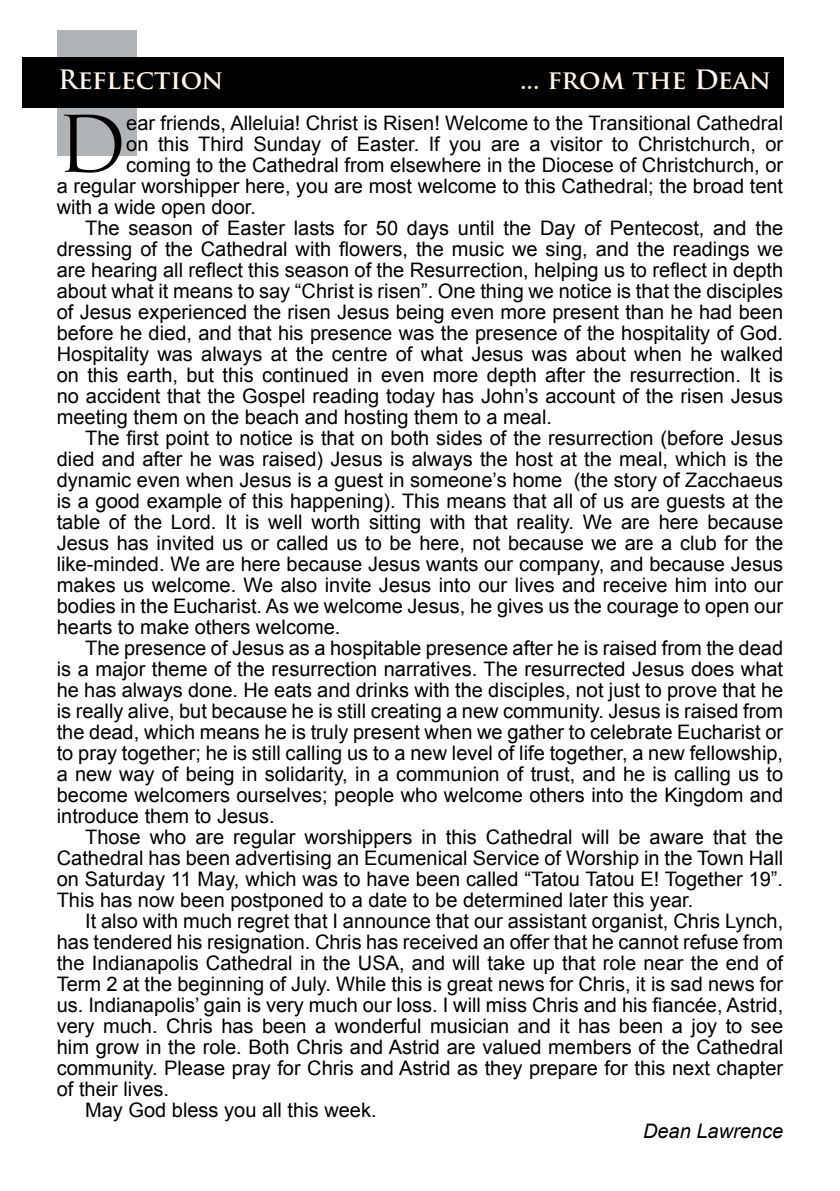
<style>
.page{position:relative;width:840px;height:1191px;background:#fff}
.page>*{position:absolute;margin:0;border:0;box-sizing:border-box;transform-origin:0 0}
.t1{font:75.8px "Trajan Pro";color:#000}
.t2{font:700 26px "Trajan Pro";letter-spacing:-.005em;color:#fff6eb}
.t3{font:20px "Arial";color:#000}
.t4{font:italic 20px "Arial";color:#000}
</style>
<div class="page">
<div style="left:57px;top:31px;width:80px;height:125px;background:#b1b4b6"></div>
<div style="left:22px;top:57px;width:761px;height:51px;background:#000"></div>
<h2 class="t2" style="left:58px;top:63px;width:167px">Reflection</h2>
<h2 class="t2" style="left:519px;top:63px;width:252px">... from the Dean</h2>
<h1 class="t1" style="left:57px;top:96px;width:71px">D</h1>
<p class="t3" style="left:126px;top:110px;width:658px">ear friends, Alleluia! Christ is Risen! Welcome to the Transitional Cathedral</p>
<p class="t3" style="left:126px;top:131px;width:658px">on this Third Sunday of Easter. If you are a visitor to Christchurch, or</p>
<p class="t3" style="left:126px;top:152px;width:658px">coming to the Cathedral from elsewhere in the Diocese of Christchurch, or</p>
<p class="t3" style="left:57px;top:173px;width:727px">a regular worshipper here, you are most welcome to this Cathedral; the broad tent</p>
<p class="t3" style="left:57px;top:194px;width:201px">with a wide open door.</p>
<p class="t3" style="left:85px;top:215px;width:699px">The season of Easter lasts for 50 days until the Day of Pentecost, and the</p>
<p class="t3" style="left:57px;top:236px;width:727px">dressing of the Cathedral with flowers, the music we sing, and the readings we</p>
<p class="t3" style="left:57px;top:257px;width:727px">are hearing all reflect this season of the Resurrection, helping us to reflect in depth</p>
<p class="t3" style="left:57px;top:278px;width:727px">about what it means to say “Christ is risen”. One thing we notice is that the disciples</p>
<p class="t3" style="left:57px;top:299px;width:727px">of Jesus experienced the risen Jesus being even more present than he had been</p>
<p class="t3" style="left:57px;top:320px;width:727px">before he died, and that his presence was the presence of the hospitality of God.</p>
<p class="t3" style="left:57px;top:341px;width:727px">Hospitality was always at the centre of what Jesus was about when he walked</p>
<p class="t3" style="left:57px;top:362px;width:727px">on this earth, but this continued in even more depth after the resurrection. It is</p>
<p class="t3" style="left:57px;top:383px;width:727px">no accident that the Gospel reading today has John’s account of the risen Jesus</p>
<p class="t3" style="left:57px;top:404px;width:496px">meeting them on the beach and hosting them to a meal.</p>
<p class="t3" style="left:85px;top:425px;width:699px">The first point to notice is that on both sides of the resurrection (before Jesus</p>
<p class="t3" style="left:57px;top:446px;width:727px">died and after he was raised) Jesus is always the host at the meal, which is the</p>
<p class="t3" style="left:57px;top:467px;width:727px">dynamic even when Jesus is a guest in someone’s home (the story of Zacchaeus</p>
<p class="t3" style="left:57px;top:488px;width:727px">is a good example of this happening). This means that all of us are guests at the</p>
<p class="t3" style="left:57px;top:509px;width:727px">table of the Lord. It is well worth sitting with that reality. We are here because</p>
<p class="t3" style="left:57px;top:530px;width:727px">Jesus has invited us or called us to be here, not because we are a club for the</p>
<p class="t3" style="left:57px;top:551px;width:727px">like-minded. We are here because Jesus wants our company, and because Jesus</p>
<p class="t3" style="left:57px;top:572px;width:727px">makes us welcome. We also invite Jesus into our lives and receive him into our</p>
<p class="t3" style="left:57px;top:593px;width:727px">bodies in the Eucharist. As we welcome Jesus, he gives us the courage to open our</p>
<p class="t3" style="left:57px;top:614px;width:285px">hearts to make others welcome.</p>
<p class="t3" style="left:85px;top:635px;width:699px">The presence of Jesus as a hospitable presence after he is raised from the dead</p>
<p class="t3" style="left:57px;top:656px;width:727px">is a major theme of the resurrection narratives. The resurrected Jesus does what</p>
<p class="t3" style="left:57px;top:677px;width:727px">he has always done. He eats and drinks with the disciples, not just to prove that he</p>
<p class="t3" style="left:57px;top:698px;width:727px">is really alive, but because he is still creating a new community. Jesus is raised from</p>
<p class="t3" style="left:57px;top:719px;width:727px">the dead, which means he is truly present when we gather to celebrate Eucharist or</p>
<p class="t3" style="left:57px;top:740px;width:727px">to pray together; he is still calling us to a new level of life together, a new fellowship,</p>
<p class="t3" style="left:57px;top:761px;width:727px">a new way of being in solidarity, in a communion of trust, and he is calling us to</p>
<p class="t3" style="left:57px;top:782px;width:727px">become welcomers ourselves; people who welcome others into the Kingdom and</p>
<p class="t3" style="left:57px;top:803px;width:219px">introduce them to Jesus.</p>
<p class="t3" style="left:85px;top:824px;width:699px">Those who are regular worshippers in this Cathedral will be aware that the</p>
<p class="t3" style="left:57px;top:845px;width:727px">Cathedral has been advertising an Ecumenical Service of Worship in the Town Hall</p>
<p class="t3" style="left:57px;top:866px;width:727px">on Saturday 11 May, which was to have been called “Tatou Tatou E! Together 19”.</p>
<p class="t3" style="left:57px;top:887px;width:637px">This has now been postponed to a date to be determined later this year.</p>
<p class="t3" style="left:85px;top:908px;width:699px">It also with much regret that I announce that our assistant organist, Chris Lynch,</p>
<p class="t3" style="left:57px;top:929px;width:727px">has tendered his resignation. Chris has received an offer that he cannot refuse from</p>
<p class="t3" style="left:57px;top:950px;width:727px">the Indianapolis Cathedral in the USA, and will take up that role near the end of</p>
<p class="t3" style="left:57px;top:971px;width:727px">Term 2 at the beginning of July. While this is great news for Chris, it is sad news for</p>
<p class="t3" style="left:57px;top:992px;width:727px">us. Indianapolis’ gain is very much our loss. I will miss Chris and his fiancée, Astrid,</p>
<p class="t3" style="left:57px;top:1013px;width:727px">very much. Chris has been a wonderful musician and it has been a joy to see</p>
<p class="t3" style="left:57px;top:1034px;width:727px">him grow in the role. Both Chris and Astrid are valued members of the Cathedral</p>
<p class="t3" style="left:57px;top:1055px;width:727px">community. Please pray for Chris and Astrid as they prepare for this next chapter</p>
<p class="t3" style="left:57px;top:1076px;width:114px">of their lives.</p>
<p class="t3" style="left:85px;top:1097px;width:293px">May God bless you all this week.</p>
<p class="t4" style="left:642px;top:1118px;width:142px">Dean Lawrence</p>
</div>
